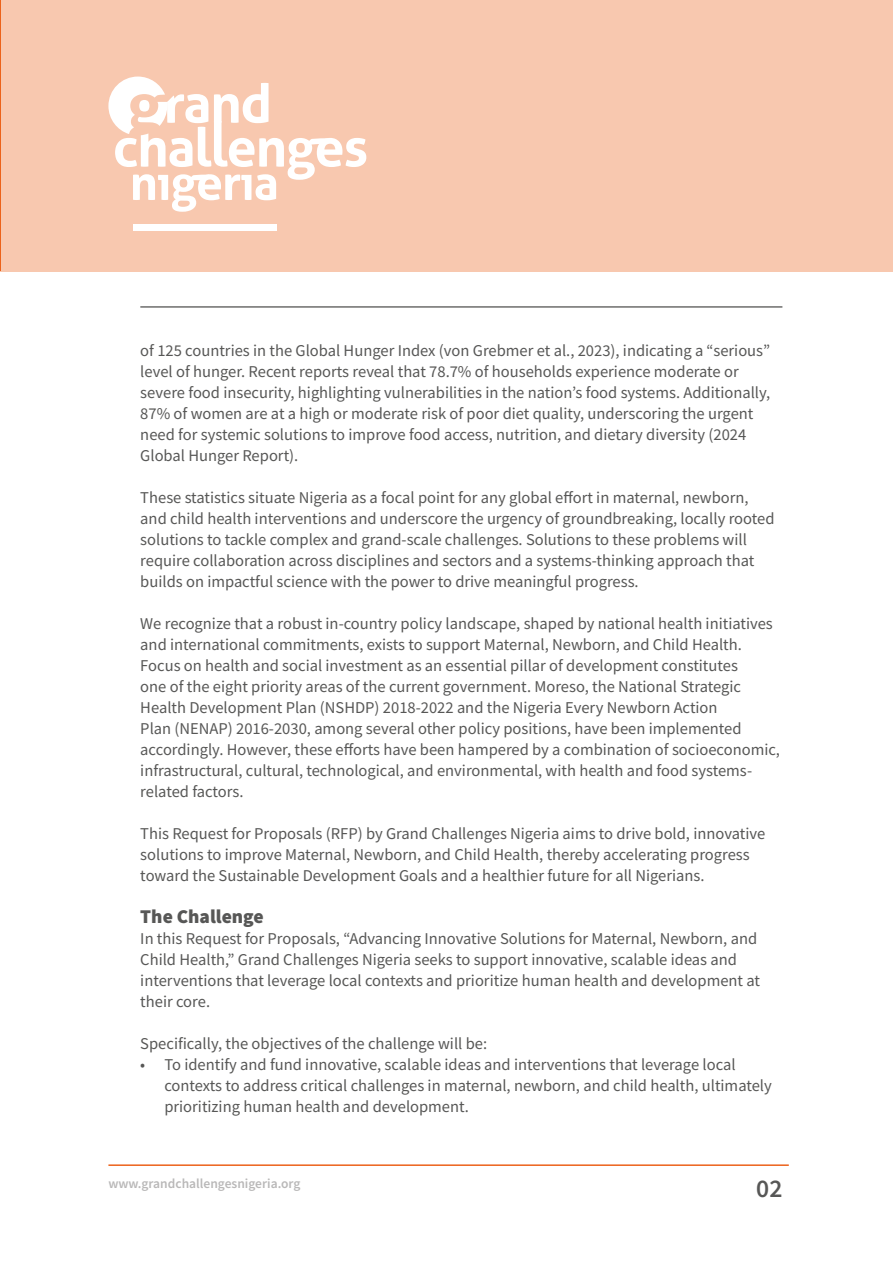
<style>
.page{position:relative;width:893px;height:1263px;background:#fff}
.page>*{position:absolute;margin:0;border:0;box-sizing:border-box;transform-origin:0 0}
.t1{font:600 25.5px "Source Sans Pro";color:#575756}
.t2{font:900 19.5px "Source Sans Pro";color:#575756}
.t3{font:16.5px/21px "Source Sans Pro";color:#575756}
.t4{font:600 13.5px "Source Sans Pro";color:#b9b8b8}
</style>
<div class="page">
<hr style="left:108px;top:1164px;width:681px;height:2px;background:#ec621a">
<div style="left:1px;top:0;width:892px;height:271px;background:#f8c8af"></div>
<hr style="left:0;top:0;width:1px;height:270px;background:#ec621a">
<svg style="left:108px;top:77px;width:258px;height:135px"></svg>
<div style="left:133px;top:225px;width:143px;height:6px;background:#fff"></div>
<hr style="left:140px;top:306px;width:642px;height:2px;background:#6d6d6c">
<p class="t3" style="left:140px;top:340px;width:631px">of 125 countries in the Global Hunger Index (von Grebmer et al., 2023), indicating a “serious” level of hunger. Recent reports reveal that 78.7% of households experience moderate or severe food insecurity, highlighting vulnerabilities in the nation’s food systems. Additionally, 87% of women are at a high or moderate risk of poor diet quality, underscoring the urgent need for systemic solutions to improve food access, nutrition, and dietary diversity (2024<br>Global Hunger Report).</p>
<p class="t3" style="left:140px;top:487px;width:636px">These statistics situate Nigeria as a focal point for any global effort in maternal, newborn, and child health interventions and underscore the urgency of groundbreaking, locally rooted solutions to tackle complex and grand-scale challenges. Solutions to these problems will require collaboration across disciplines and sectors and a systems-thinking approach that builds on impactful science with the power to drive meaningful progress.</p>
<p class="t3" style="left:140px;top:613px;width:641px">We recognize that a robust in-country policy landscape, shaped by national health initiatives and international commitments, exists to support Maternal, Newborn, and Child Health.<br>Focus on health and social investment as an essential pillar of development constitutes<br>one of the eight priority areas of the current government. Moreso, the National Strategic Health Development Plan (NSHDP) 2018-2022 and the Nigeria Every Newborn Action<br>Plan (NENAP) 2016-2030, among several other policy positions, have been implemented accordingly. However, these efforts have been hampered by a combination of socioeconomic, infrastructural, cultural, technological, and environmental, with health and food systems&shy;related factors.</p>
<p class="t3" style="left:140px;top:823px;width:626px">This Request for Proposals (RFP) by Grand Challenges Nigeria aims to drive bold, innovative solutions to improve Maternal, Newborn, and Child Health, thereby accelerating progress toward the Sustainable Development Goals and a healthier future for all Nigerians.</p>
<p class="t2" style="left:140px;top:903px;width:125px">The Challenge</p>
<p class="t3" style="left:140px;top:928px;width:621px">In this Request for Proposals, “Advancing Innovative Solutions for Maternal, Newborn, and Child Health,” Grand Challenges Nigeria seeks to support innovative, scalable ideas and interventions that leverage local contexts and prioritize human health and development at their core.</p>
<p class="t3" style="left:140px;top:1033px;width:348px">Specifically, the objectives of the challenge will be:</p>
<p class="t3" style="left:164px;top:1054px;width:609px;text-indent:-24px">• To identify and fund innovative, scalable ideas and interventions that leverage local contexts to address critical challenges in maternal, newborn, and child health, ultimately prioritizing human health and development.</p>
<p class="t4" style="left:108px;top:1175px;width:194px">www.grandchallengesnigeria.org</p>
<h1 class="t1" style="left:756px;top:1172px;width:28px">02</h1>
</div>
